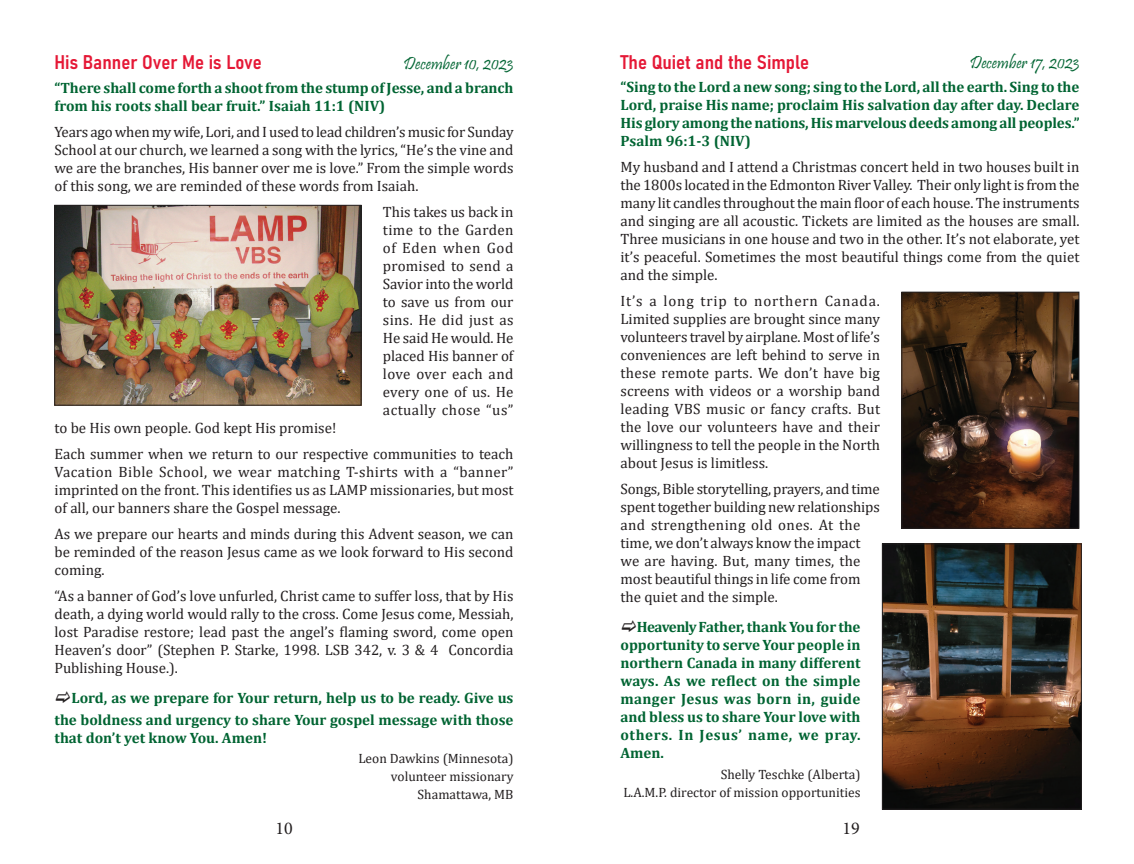
<style>
.page{position:relative;width:1134px;height:864px;background:#fff}
.page>*{position:absolute;margin:0;border:0;box-sizing:border-box;transform-origin:0 0}
.Dev_heading{font:19.5px "Bahnschrift";color:#e51836}
.Dev_date{font:18px "Pristina";color:#006432}
.t1{font:18px "Minion Pro";color:#231f20}
.Dev_body{font:15px/18px "Cambria";color:#231f20;text-align:justify}
.Dev_prayer{font:700 15px/18px "Cambria";color:#006432;text-align:right}
.Dev_scripture{font:700 15px/18px "Cambria";letter-spacing:-.005em;color:#006432}
.Dev_author{font:13.5px "Cambria";color:#231f20}
</style>
<div class="page">
<img style="left:57px;top:207px;width:302px;height:196px">
<div style="left:55px;top:205px;width:306px;height:200px;border:1px solid #231f20"></div>
<img style="left:884px;top:546px;width:196px;height:261px">
<div style="left:882px;top:544px;width:200px;height:265px;border:1px solid #231f20"></div>
<img style="left:904px;top:294px;width:173px;height:232px">
<div style="left:902px;top:292px;width:177px;height:236px;border:1px solid #231f20"></div>
<p class="Dev_date" style="left:970px;top:52px;width:111px">December 17, 2023</p>
<p class="Dev_date" style="left:404px;top:53px;width:111px">December 10, 2023</p>
<p class="Dev_heading" style="left:620px;top:47px;width:190px">The Quiet and the Simple</p>
<p class="Dev_scripture" style="left:620px;top:77px;width:461px;text-align:justify">“Sing to the Lord a new song; sing to the Lord, all the earth. Sing to the Lord, praise His name; proclaim His salvation day after day. Declare His glory among the nations, His marvelous deeds among all peoples.” Psalm 96:1-3 (NIV)</p>
<p class="Dev_body" style="left:620px;top:158px;width:461px">My husband and I attend a Christmas concert held in two houses built in the 1800s located in the Edmonton River Valley. Their only light is from the many lit candles throughout the main floor of each house. The instruments and singing are all acoustic. Tickets are limited as the houses are small.<br>Three musicians in one house and two in the other. It’s not elaborate, yet it’s peaceful. Sometimes the most beautiful things come from the quiet and the simple.</p>
<p class="Dev_body" style="left:620px;top:292px;width:261px">It’s a long trip to northern Canada.<br>Limited supplies are brought since many volunteers travel by airplane. Most of life’s conveniences are left behind to serve in these remote parts. We don’t have big screens with videos or a worship band leading VBS music or fancy crafts. But the love our volunteers have and their willingness to tell the people in the North about Jesus is limitless.</p>
<p class="Dev_body" style="left:620px;top:480px;width:261px;text-align:left">Songs, Bible storytelling, prayers, and time spent together building new relationships and strengthening old ones. At the time, we don’t always know the impact we are having. But, many times, the most beautiful things in life come from the quiet and the simple.</p>
<p class="Dev_prayer" style="left:620px;top:617px;width:242px;text-align:justify;text-indent:16px">Heavenly Father, thank You for the opportunity to serve Your people in northern Canada in many different ways. As we reflect on the simple manger Jesus was born in, guide and bless us to share Your love with others. In Jesus’ name, we pray.<br>Amen.</p>
<p class="Dev_author" style="left:721px;top:766px;width:141px">Shelly Teschke (Alberta)</p>
<p class="Dev_author" style="left:623px;top:784px;width:239px">L.A.M.P. director of mission opportunities</p>
<p class="Dev_heading" style="left:55px;top:48px;width:209px">His Banner Over Me is Love</p>
<p class="Dev_scripture" style="left:55px;top:78px;width:460px">“There shall come forth a shoot from the stump of Jesse, and a branch from his roots shall bear fruit.” Isaiah 11:1 (NIV)</p>
<p class="Dev_body" style="left:55px;top:123px;width:461px">Years ago when my wife, Lori, and I used to lead children’s music for Sunday School at our church, we learned a song with the lyrics, “He’s the vine and we are the branches, His banner over me is love.” From the simple words of this song, we are reminded of these words from Isaiah.</p>
<p class="Dev_body" style="left:383px;top:203px;width:132px">This takes us back in time to the Garden of Eden when God promised to send a Savior into the world to save us from our sins. He did just as He said He would. He placed His banner of love over each and every one of us. He actually chose “us”</p>
<p class="Dev_body" style="left:55px;top:419px;width:283px">to be His own people. God kept His promise!</p>
<p class="Dev_body" style="left:55px;top:445px;width:461px">Each summer when we return to our respective communities to teach Vacation Bible School, we wear matching T-shirts with a “banner” imprinted on the front. This identifies us as LAMP missionaries, but most of all, our banners share the Gospel message.</p>
<p class="Dev_body" style="left:55px;top:525px;width:461px">As we prepare our hearts and minds during this Advent season, we can be reminded of the reason Jesus came as we look forward to His second coming.</p>
<p class="Dev_body" style="left:55px;top:587px;width:461px">“As a banner of God’s love unfurled, Christ came to suffer loss, that by His death, a dying world would rally to the cross. Come Jesus come, Messiah, lost Paradise restore; lead past the angel’s flaming sword, come open Heaven’s door” (Stephen P. Starke, 1998. LSB 342, v. 3 &amp; 4 Concordia Publishing House.).</p>
<p class="Dev_prayer" style="left:55px;top:687px;width:461px;line-height:21.6px">Lord, as we prepare for Your return, help us to be ready. Give us the boldness and urgency to share Your gospel message with those</p>
<p class="Dev_prayer" style="left:55px;top:728px;width:214px">that don’t yet know You. Amen!</p>
<p class="Dev_author" style="left:358px;top:751px;width:157px">Leon Dawkins (Minnesota)</p>
<p class="Dev_author" style="left:391px;top:769px;width:124px">volunteer missionary</p>
<p class="Dev_author" style="left:418px;top:787px;width:97px">Shamattawa, MB</p>
<p class="t1" style="left:275px;top:816px;width:19px">10</p>
<p class="t1" style="left:842px;top:816px;width:19px">19</p>
</div>
